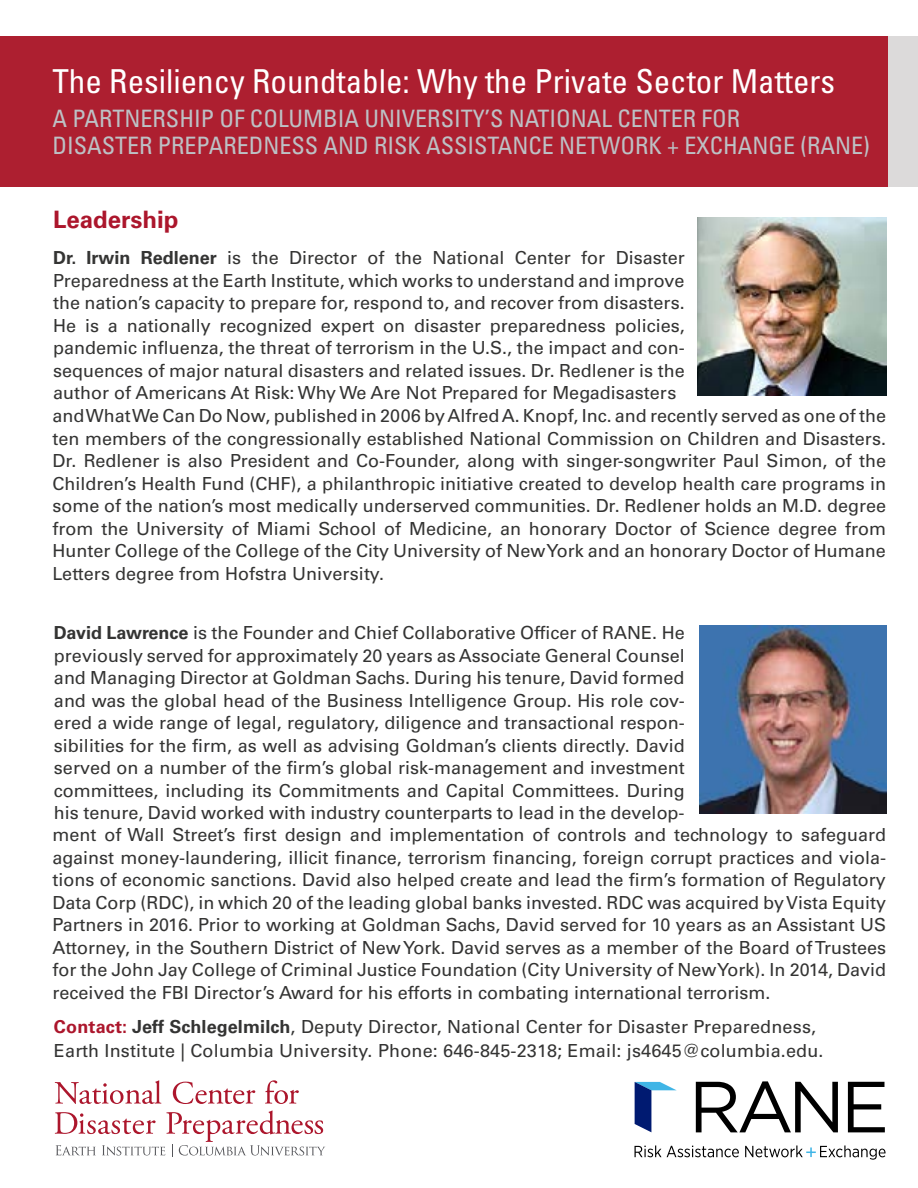
<style>
.page{position:relative;width:918px;height:1188px;background:#fff}
.page>*{position:absolute;margin:0;border:0;box-sizing:border-box;transform-origin:0 0}
.t1{font:condensed 33px "Univers LT Std";color:#fff}
.t2{font:condensed 24px/27px "Univers LT Std";color:#bdc1c5}
.t3{font:700 24px "Univers LT Std";color:#ac162c}
.t4{font:18px/22.5px "Univers LT Std";color:#343433;text-align:justify}
.s1{font-weight:700}
.s2{font-weight:700;color:#ac162c}
</style>
<div class="page">
<div style="left:0;top:36px;width:918px;height:151px;background:#dcdada"></div>
<div style="left:0;top:36px;width:887px;height:151px;background:#ad1f30"></div>
<img style="left:698px;top:217px;width:188px;height:179px">
<img style="left:699px;top:626px;width:187px;height:188px">
<svg style="left:55px;top:1080px;width:106px;height:24px"></svg>
<svg style="left:173px;top:1082px;width:82px;height:22px"></svg>
<svg style="left:265px;top:1080px;width:34px;height:24px"></svg>
<svg style="left:55px;top:1110px;width:270px;height:47px"></svg>
<svg style="left:696px;top:1081px;width:142px;height:51px"></svg>
<svg style="left:848px;top:1082px;width:37px;height:50px"></svg>
<svg style="left:635px;top:1082px;width:42px;height:50px"></svg>
<svg style="left:635px;top:1145px;width:104px;height:12px"></svg>
<svg style="left:745px;top:1145px;width:141px;height:15px"></svg>
<h1 class="t1" style="left:52px;top:61px;width:784px">The Resiliency Roundtable: Why the Private Sector Matters</h1>
<h2 class="t2" style="left:52px;top:105px;width:819px">A PARTNERSHIP OF COLUMBIA UNIVERSITY’S NATIONAL CENTER FOR<br>DISASTER PREPAREDNESS AND RISK ASSISTANCE NETWORK + EXCHANGE (RANE)</h2>
<h2 class="t3" style="left:53px;top:206px;width:127px">Leadership</h2>
<p class="t4" style="left:53px;top:247px;width:633px"><span class="s1">Dr. Irwin Redlener</span> is the Director of the National Center for Disaster Preparedness at the Earth Institute, which works to understand and improve the nation’s capacity to prepare for, respond to, and recover from disasters.<br>He is a nationally recognized expert on disaster preparedness policies, pandemic influenza, the threat of terrorism in the U.S., the impact and con&shy;sequences of major natural disasters and related issues. Dr. Redlener is the author of Americans At Risk: Why We Are Not Prepared for Megadisasters</p>
<p class="t4" style="left:52px;top:405px;width:835px">and What We Can Do Now, published in 2006 by Alfred A. Knopf, Inc. and recently served as one of the ten members of the congressionally established National Commission on Children and Disasters.<br>Dr. Redlener is also President and Co-Founder, along with singer-songwriter Paul Simon, of the Children’s Health Fund (CHF), a philanthropic initiative created to develop health care programs in some of the nation’s most medically underserved communities. Dr. Redlener holds an M.D. degree from the University of Miami School of Medicine, an honorary Doctor of Science degree from Hunter College of the College of the City University of New York and an honorary Doctor of Humane Letters degree from Hofstra University.</p>
<p class="t4" style="left:52px;top:621px;width:835px;text-align:left"><span class="s1">David Lawrence</span> is the Founder and Chief Collaborative Officer of RANE. He<br>previously served for approximately 20 years as Associate General Counsel<br>and Managing Director at Goldman Sachs. During his tenure, David formed<br>and was the global head of the Business Intelligence Group. His role cov-<br>ered a wide range of legal, regulatory, diligence and transactional respon-<br>sibilities for the firm, as well as advising Goldman’s clients directly. David<br>served on a number of the firm’s global risk-management and investment<br>committees, including its Commitments and Capital Committees. During<br>his tenure, David worked with industry counterparts to lead in the develop-<br>ment of Wall Street’s first design and implementation of controls and technology to safeguard against money-laundering, illicit finance, terrorism financing, foreign corrupt practices and viola&shy;tions of economic sanctions. David also helped create and lead the firm’s formation of Regulatory Data Corp (RDC), in which 20 of the leading global banks invested. RDC was acquired by Vista Equity Partners in 2016. Prior to working at Goldman Sachs, David served for 10 years as an Assistant US Attorney, in the Southern District of New York. David serves as a member of the Board of Trustees for the John Jay College of Criminal Justice Foundation (City University of New York). In 2014, David received the FBI Director’s Award for his efforts in combating international terrorism.</p>
<p class="t4" style="left:54px;top:1015px;width:771px;line-height:24px"><span class="s2">Contact:</span> <span class="s1">Jeff Schlegelmilch</span>, Deputy Director, National Center for Disaster Preparedness,<br>Earth Institute | Columbia University. Phone: 646-845-2318; Email: js4645@columbia.edu.</p>
</div>
